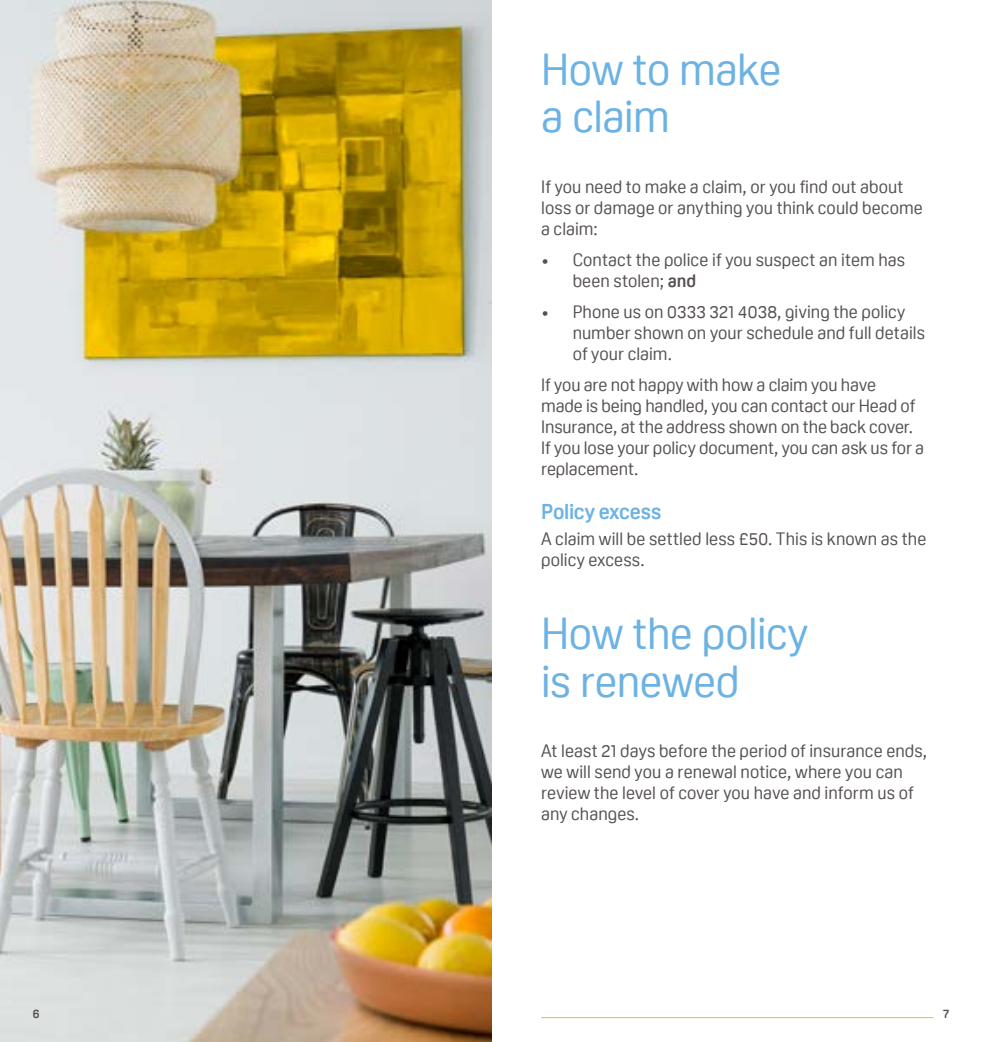
<style>
.page{position:relative;width:983px;height:1042px;background:#fff}
.page>*{position:absolute;margin:0;border:0;box-sizing:border-box;transform-origin:0 0}
.t1{font:43.75px/47.2px "Oscine";letter-spacing:-.01em;color:#6cb2e3}
.t2{font:700 21px "Oscine";letter-spacing:-.01em;color:#6cb2e3}
.t3{font:17.5px/21px "Oscine";letter-spacing:.005em;color:#565053}
.t4{font:700 12.25px "Oscine";color:#565053}
.s1{font-weight:700}
</style>
<div class="page">
<hr style="left:541px;top:1017px;width:392px;height:1px;background:#f8c100">
<img style="left:0;top:0;width:491px;height:1042px">
<h1 class="t1" style="left:541px;top:46px;width:241px">How to make a claim</h1>
<p class="t3" style="left:541px;top:176px;width:383px">If you need to make a claim, or you find out about loss or damage or anything you think could become a claim:</p>
<p class="t3" style="left:572px;top:249px;width:334px;text-indent:-32px">• Contact the police if you suspect an item has been stolen; <span class="s1">and</span></p>
<p class="t3" style="left:572px;top:301px;width:354px;text-indent:-32px">• Phone us on 0333 321 4038, giving the policy number shown on your schedule and full details of your claim.</p>
<p class="t3" style="left:541px;top:374px;width:384px">If you are not happy with how a claim you have<br>made is being handled, you can contact our Head of Insurance, at the address shown on the back cover.<br>If you lose your policy document, you can ask us for a replacement.</p>
<p class="t2" style="left:541px;top:500px;width:122px">Policy excess</p>
<p class="t3" style="left:541px;top:529px;width:386px">A claim will be settled less £50. This is known as the policy excess.</p>
<h1 class="t1" style="left:541px;top:611px;width:268px">How the policy is renewed</h1>
<p class="t3" style="left:541px;top:741px;width:387px">At least 21 days before the period of insurance ends, we will send you a renewal notice, where you can review the level of cover you have and inform us of any changes.</p>
<p class="t4" style="left:33px;top:1007px;width:8px">6</p>
<p class="t4" style="left:943px;top:1007px;width:8px">7</p>
</div>
